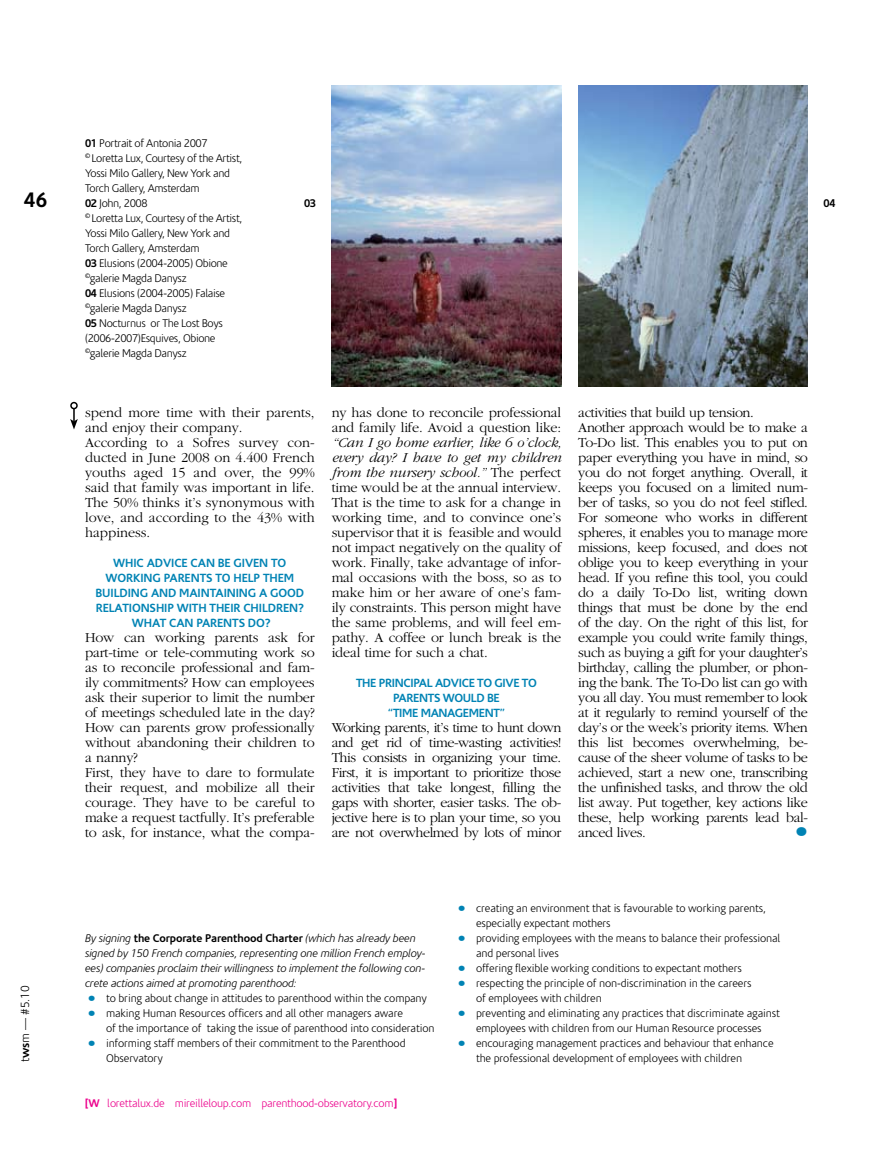
<style>
.page{position:relative;width:893px;height:1149px;background:#fff}
.page>*{position:absolute;margin:0;border:0;box-sizing:border-box;transform-origin:0 0}
.t1{font:700 21px "Corisande";color:#000}
.t2{font:300 14.25px/15px "Garamond";letter-spacing:-.03em;color:#000;text-align:justify}
.t3{font:300 14.25px/15px "Garamond";letter-spacing:-.01em;color:#000}
.t4{font:300 14.25px/15px "Garamond";color:#000}
.t5{font:700 12px "Corisande";letter-spacing:-.01em;color:#0083b4}
.t6{font:700 12px/15px "Corisande";letter-spacing:-.03em;color:#0083b4;text-align:center}
.t7{font:300 12px "Corisande";color:#000}
.t8{font:300 11.25px/15px "Corisande";letter-spacing:-.01em;color:#000}
.t9{font:300 11.25px/15px "Corisande";letter-spacing:-.03em;color:#000}
.t10{font:italic 300 11.25px/15px "Corisande";letter-spacing:-.01em;color:#000}
.t11{font:300 11.25px "Corisande";letter-spacing:-.02em;color:#ec008c}
.t12{font:700 11.25px "Corisande";color:#000}
.s1{font-weight:700}
.s2{font-style:italic}
.s3{font-weight:700;font-style:normal}
.s4{font-size:27px;color:#0083b4}
</style>
<div class="page">
<div style="left:70px;top:402px;width:8px;height:7px;border:2px solid #000;border-radius:50%"></div>
<svg style="left:70px;top:408px;width:8px;height:21px"></svg>
<img style="left:332px;top:85px;width:229px;height:302px">
<img style="left:578px;top:85px;width:230px;height:302px">
<h1 class="t1" style="left:24px;top:187px;width:25px">46</h1>
<p class="t7" style="left:19px;top:1062px;width:78px;rotate:-90deg">t<span class="s1">WS</span>m — #5.10</p>
<p class="t9" style="left:85px;top:136px;width:159px"><span class="s1">01</span> Portrait of Antonia 2007<br><sup>©</sup> Loretta Lux, Courtesy of the Artist,<br>Yossi M ilo Gallery, New York and<br>Torch Gallery, Amsterdam<br><span class="s1">02</span> John, 2008<br><sup>©</sup> Loretta Lux, Courtesy of the Artist,<br>Yossi M ilo Gallery, New York and<br>Torch Gallery, Amsterdam<br><span class="s1">03</span> Elusions (2004-2005) Obione <sup>©</sup>galerie M agda Danysz<br><span class="s1">04</span> Elusions (2004-2005) Falaise <sup>©</sup>galerie M agda Danysz<br><span class="s1">05</span> N octurnus or The Lost Boys (2006-2007)Esquives, Obione <sup>©</sup>galerie M agda Danysz</p>
<p class="t12" style="left:304px;top:196px;width:14px">03</p>
<p class="t12" style="left:823px;top:196px;width:14px">04</p>
<p class="t4" style="left:85px;top:405px;width:231px">spend more time with their parents, and enjoy their company.<br>According to a Sofres survey con&shy;ducted in June 2008 on 4.400 French youths aged 15 and over, the 99% said that family was important in life.<br>The 50% thinks it’s synonymous with love, and according to the 43% with happiness.</p>
<p class="t5" style="left:113px;top:555px;width:9px">WHI</p>
<p class="t5" style="left:137px;top:555px;width:151px">C ADVICE CAN BE GIVEN TO</p>
<p class="t5" style="left:105px;top:570px;width:190px">WORKING PARENTS TO HELP THEM</p>
<p class="t5" style="left:95px;top:585px;width:210px">BUILDING AND MAINTAINING A GOOD</p>
<p class="t5" style="left:96px;top:600px;width:210px">RELATIONSHIP WITH THEIR CHILDREN?</p>
<p class="t5" style="left:132px;top:615px;width:140px">WHAT CAN PARENTS DO?</p>
<p class="t3" style="left:85px;top:630px;width:231px">How can working parents ask for part-time or tele-commuting work so as to reconcile professional and fam&shy;ily commitments? How can employees ask their superior to limit the number of meetings scheduled late in the day?<br>How can parents grow professionally without abandoning their children to a nanny?<br>First, they have to dare to formulate their request, and mobilize all their courage. They have to be careful to make a request tactfully. It’s preferable to ask, for instance, what the compa-</p>
<p class="t3" style="left:332px;top:405px;width:231px">ny has done to reconcile professional and family life. Avoid a question like:</p>
<p class="t2" style="left:332px;top:435px;width:231px"><span class="s2">“Can I go home earlier, like 6 o’clock, every day? I have to get my children from the nursery school.”</span> The perfect time would be at the annual interview.<br>That is the time to ask for a change in working time, and to convince one’s supervisor that it is feasible and would not impact negatively on the quality of work. Finally, take advantage of infor&shy;mal occasions with the boss, so as to make him or her aware of one’s fam&shy;ily constraints. This person might have the same problems, and will feel em&shy;pathy. A coffee or lunch break is the ideal time for such a chat.</p>
<p class="t6" style="left:356px;top:675px;width:182px">THE PRIN CIPAL ADVICE TO GIVE TO<br>PARENTS WOULD BE<br>“TIME MANAGEMENT”</p>
<p class="t2" style="left:332px;top:720px;width:231px">Working parents, it’s time to hunt down and get rid of time-wasting activities!<br>This consists in organizing your time.<br>First, it is important to prioritize those activities that take longest, filling the gaps with shorter, easier tasks. The ob&shy;jective here is to plan your time, so you are not overwhelmed by lots of minor</p>
<p class="t2" style="left:578px;top:405px;width:231px;text-align:left">activities that build up tension.<br>Another approach would be to make a To-Do list. This enables you to put on paper everything you have in mind, so you do not forget anything. Overall, it keeps you focused on a limited num&shy;ber of tasks, so you do not feel stifled.<br>For someone who works in different spheres, it enables you to manage more missions, keep focused, and does not oblige you to keep everything in your head. If you refine this tool, you could do a daily To-Do list, writing down things that must be done by the end of the day. On the right of this list, for example you could write family things, such as buying a gift for your daughter’s birthday, calling the plumber, or phon&shy;ing the bank. The To-Do list can go with you all day. You must remember to look at it regularly to remind yourself of the day’s or the week’s priority items. When this list becomes overwhelming, be&shy;cause of the sheer volume of tasks to be achieved, start a new one, transcribing the unfinished tasks, and throw the old list away. Put together, key actions like these, help working parents lead bal&shy;anced lives.</p>
<p class="t10" style="left:85px;top:931px;width:342px">By signing <span class="s3">THE CORPORATE PARENTHOOD CHARTER</span> (which has already been signed by 150 French companies, representing one million French employ&shy;ees) companies proclaim their willingness to implement the following con&shy;crete actions aimed at promoting parenthood:</p>
<p class="t8" style="left:85px;top:991px;width:343px"><span class="s4">•</span> to bring about change in attitudes to parenthood within the company</p>
<p class="t8" style="left:106px;top:1006px;width:330px;text-indent:-21px"><span class="s4">•</span> making Human Resources officers and all other managers aware<br>of the importance of taking the issue of parenthood into consideration</p>
<p class="t8" style="left:106px;top:1036px;width:301px;text-indent:-21px"><span class="s4">•</span> informing staff members of their commitment to the Parenthood<br>Observatory</p>
<p class="t11" style="left:85px;top:1097px;width:314px"><span class="s1">[W</span> lorettalux.de mireilleloup.com parenthood-observatory.com<span class="s1">]</span></p>
<p class="t8" style="left:476px;top:901px;width:291px;text-indent:-21px"><span class="s4">•</span> creating an environment that is favourable to working parents, especially expectant mothers</p>
<p class="t8" style="left:476px;top:931px;width:306px;text-indent:-21px"><span class="s4">•</span> providing employees with the means to balance their professional and personal lives</p>
<p class="t8" style="left:455px;top:961px;width:288px"><span class="s4">•</span> offering flexible working conditions to expectant mothers</p>
<p class="t8" style="left:476px;top:976px;width:277px;text-indent:-21px"><span class="s4">•</span> respecting the principle of non-discrimination in the careers of employees with children</p>
<p class="t8" style="left:455px;top:1006px;width:326px;text-align:center"><span class="s4">•</span> preventing and eliminating any practices that discriminate against employees with children from our Human Resource processes</p>
<p class="t8" style="left:476px;top:1036px;width:299px;text-indent:-21px"><span class="s4">•</span> encouraging management practices and behaviour that enhance the professional development of employees with children</p>
</div>
